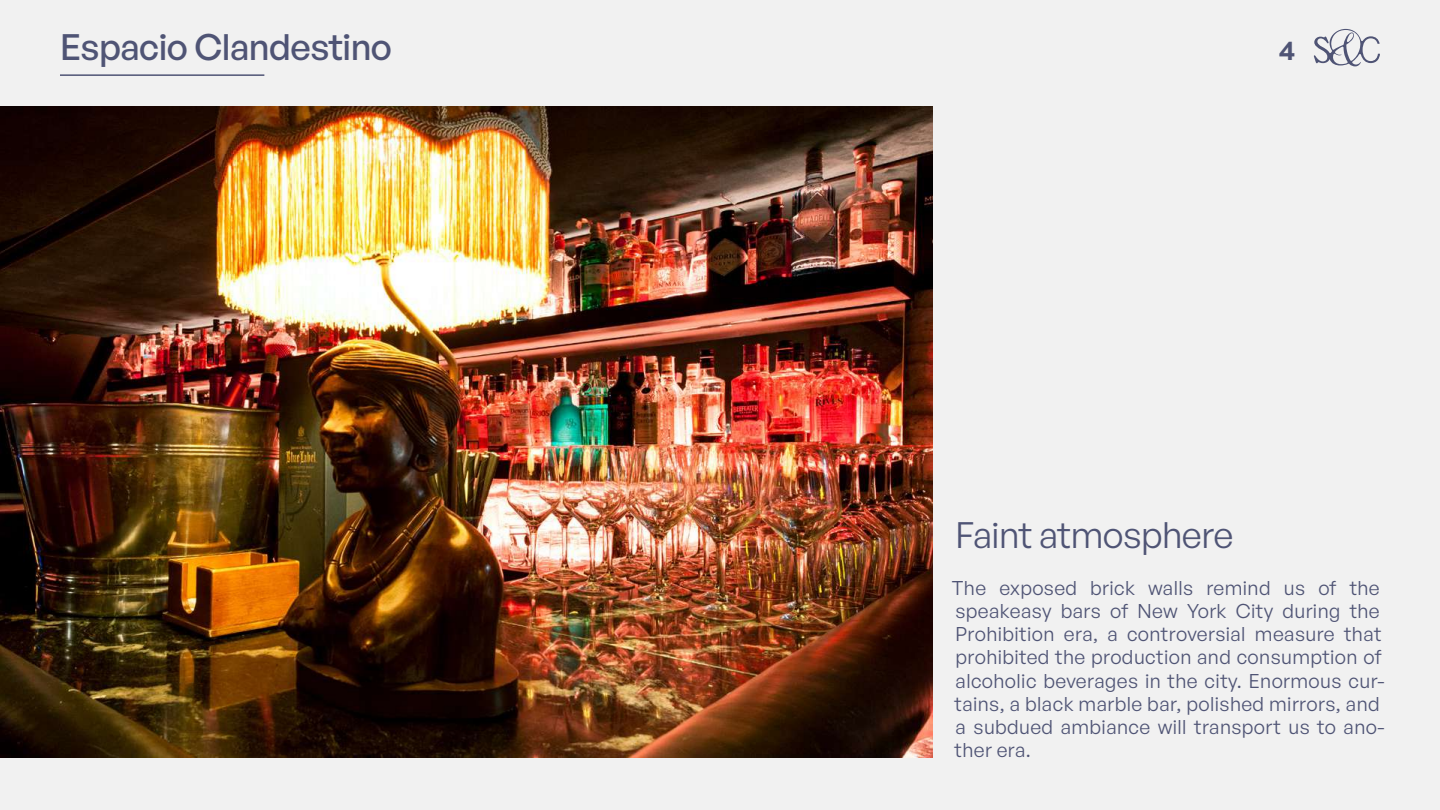
<style>
.page{position:relative;width:1440px;height:810px;background:#f1f1f1}
.page>*{position:absolute;margin:0;border:0;box-sizing:border-box;transform-origin:0 0}
.t1{font:500 36px "General Sans";letter-spacing:-.015em;color:#4f5475}
.t2{font:36px "General Sans";letter-spacing:-.015em;color:#4f5475}
.t3{font:600 27px "General Sans";color:#4f5475}
.t4{font:19.5px/23.2px "General Sans";letter-spacing:.02em;color:#4f5475}
</style>
<div class="page">
<hr style="left:60px;top:74px;width:204px;height:2px;background:#4f5475">
<svg style="left:1314px;top:29px;width:66px;height:37px"></svg>
<img style="left:0;top:106px;width:932px;height:651px">
<h1 class="t1" style="left:60px;top:24px;width:334px">Espacio Clandestino</h1>
<h2 class="t3" style="left:1279px;top:33px;width:18px">4</h2>
<h1 class="t2" style="left:955px;top:513px;width:279px">Faint atmosphere</h1>
<p class="t4" style="left:952px;top:576px;width:434px">The exposed brick walls remind us of the speakeasy bars of New York City during the Prohibition era, a controversial measure that prohibited the production and consumption of alcoholic beverages in the city. Enormous cur&shy;tains, a black marble bar, polished mirrors, and a subdued ambiance will transport us to ano&shy;ther era.</p>
</div>
